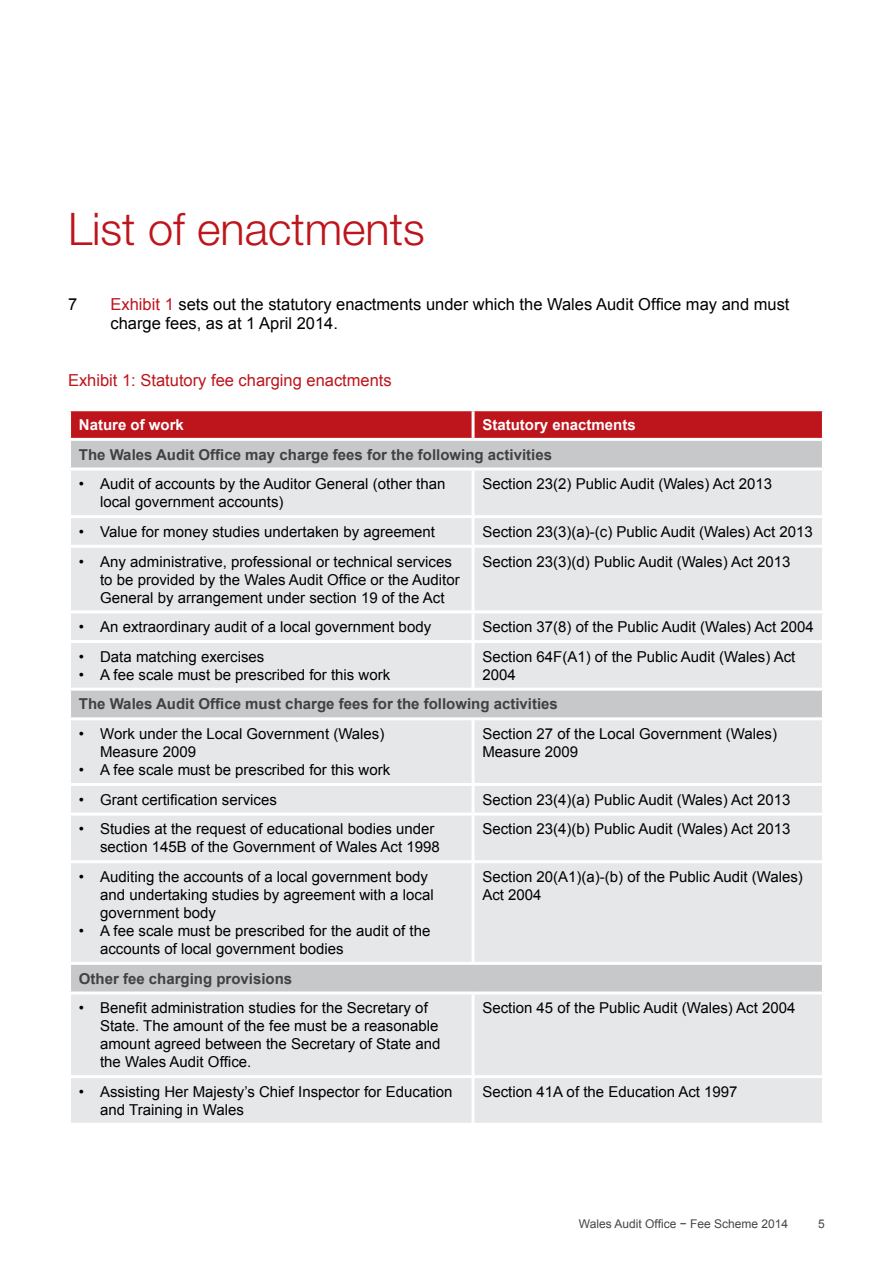
<style>
.page{position:relative;width:893px;height:1263px;background:#fff}
.page>*{position:absolute;margin:0;border:0;box-sizing:border-box;transform-origin:0 0}
.t1{font:300 45px "Helvetica Neue LT Std";color:#be141b}
.t2{font:16.5px/19.8px "Arial";color:#000}
.t3{font:16.5px "Arial";color:#be141b}
.t4{font:15px/18px "Arial";color:#000}
.t5{font:700 15px "Arial";color:#414042}
.t6{font:700 15px "Arial";color:#fff}
.t7{font:12px "Arial";color:#464547}
.s1{color:#be141b}
</style>
<div class="page">
<svg style="left:71px;top:411px;width:751px;height:27px;background:#be171e"></svg>
<div style="left:71px;top:441px;width:751px;height:26px;background:#c7c8ca"></div>
<svg style="left:71px;top:470px;width:751px;height:653px;background:#e3e4e5"></svg>
<hr style="left:472px;top:411px;width:3px;height:27px;background:#fff">
<hr style="left:472px;top:470px;width:3px;height:45px;background:#fff">
<hr style="left:68px;top:515px;width:405px;height:3px;background:#fff">
<hr style="left:473px;top:515px;width:352px;height:3px;background:#fff">
<hr style="left:472px;top:518px;width:3px;height:27px;background:#fff">
<hr style="left:68px;top:545px;width:405px;height:3px;background:#fff">
<hr style="left:473px;top:545px;width:352px;height:3px;background:#fff">
<hr style="left:472px;top:548px;width:3px;height:62px;background:#fff">
<hr style="left:68px;top:610px;width:405px;height:3px;background:#fff">
<hr style="left:473px;top:610px;width:352px;height:3px;background:#fff">
<hr style="left:472px;top:613px;width:3px;height:27px;background:#fff">
<hr style="left:68px;top:640px;width:405px;height:3px;background:#fff">
<hr style="left:473px;top:640px;width:352px;height:3px;background:#fff">
<hr style="left:472px;top:643px;width:3px;height:45px;background:#fff">
<hr style="left:472px;top:720px;width:3px;height:63px;background:#fff">
<hr style="left:68px;top:783px;width:405px;height:3px;background:#fff">
<hr style="left:473px;top:783px;width:352px;height:3px;background:#fff">
<hr style="left:472px;top:786px;width:3px;height:26px;background:#fff">
<hr style="left:68px;top:812px;width:405px;height:3px;background:#fff">
<hr style="left:473px;top:812px;width:352px;height:3px;background:#fff">
<hr style="left:472px;top:815px;width:3px;height:45px;background:#fff">
<hr style="left:68px;top:860px;width:405px;height:3px;background:#fff">
<hr style="left:473px;top:860px;width:352px;height:3px;background:#fff">
<hr style="left:472px;top:863px;width:3px;height:99px;background:#fff">
<hr style="left:472px;top:994px;width:3px;height:81px;background:#fff">
<hr style="left:68px;top:1075px;width:405px;height:3px;background:#fff">
<hr style="left:473px;top:1075px;width:352px;height:3px;background:#fff">
<hr style="left:472px;top:1078px;width:3px;height:45px;background:#fff">
<hr style="left:68px;top:688px;width:405px;height:3px;background:#fff">
<hr style="left:473px;top:688px;width:352px;height:3px;background:#fff">
<hr style="left:68px;top:717px;width:405px;height:3px;background:#fff">
<hr style="left:473px;top:717px;width:352px;height:3px;background:#fff">
<hr style="left:68px;top:962px;width:405px;height:3px;background:#fff">
<hr style="left:473px;top:962px;width:352px;height:3px;background:#fff">
<hr style="left:68px;top:991px;width:405px;height:3px;background:#fff">
<hr style="left:473px;top:991px;width:352px;height:3px;background:#fff">
<h1 class="t1" style="left:68px;top:201px;width:358px">List of enactments</h1>
<p class="t2" style="left:68px;top:294px;width:11px">7</p>
<p class="t2" style="left:111px;top:294px;width:680px"><span class="s1">Exhibit 1</span> sets out the statutory enactments under which the Wales Audit Office may and must charge fees, as at 1 April 2014.</p>
<p class="t3" style="left:68px;top:370px;width:325px">Exhibit 1: Statutory fee charging enactments</p>
<p class="t6" style="left:79px;top:415px;width:107px">Nature of work</p>
<p class="t6" style="left:482px;top:415px;width:155px">Statutory enactments</p>
<p class="t5" style="left:79px;top:444px;width:475px">The Wales Audit Office may charge fees for the following activities</p>
<p class="t4" style="left:100px;top:475px;width:347px;text-indent:-21px">• Audit of accounts by the Auditor General (other than local government accounts)</p>
<p class="t4" style="left:482px;top:475px;width:291px">Section 23(2) Public Audit (Wales) Act 2013</p>
<p class="t4" style="left:79px;top:523px;width:358px">• Value for money studies undertaken by agreement</p>
<p class="t4" style="left:482px;top:523px;width:332px">Section 23(3)(a)-(c) Public Audit (Wales) Act 2013</p>
<p class="t4" style="left:100px;top:552px;width:361px;text-indent:-21px">• Any administrative, professional or technical services to be provided by the Wales Audit Office or the Auditor<br>General by arrangement under section 19 of the Act</p>
<p class="t4" style="left:482px;top:552px;width:309px">Section 23(3)(d) Public Audit (Wales) Act 2013</p>
<p class="t4" style="left:79px;top:618px;width:354px">• An extraordinary audit of a local government body</p>
<p class="t4" style="left:482px;top:618px;width:333px">Section 37(8) of the Public Audit (Wales) Act 2004</p>
<p class="t4" style="left:79px;top:648px;width:187px">• Data matching exercises</p>
<p class="t4" style="left:79px;top:666px;width:313px">• A fee scale must be prescribed for this work</p>
<p class="t4" style="left:482px;top:648px;width:314px">Section 64F(A1) of the Public Audit (Wales) Act<br>2004</p>
<p class="t5" style="left:79px;top:694px;width:480px">The Wales Audit Office must charge fees for the following activities</p>
<p class="t4" style="left:100px;top:725px;width:286px;text-indent:-21px">• Work under the Local Government (Wales)<br>Measure 2009</p>
<p class="t4" style="left:79px;top:761px;width:313px">• A fee scale must be prescribed for this work</p>
<p class="t4" style="left:482px;top:725px;width:296px">Section 27 of the Local Government (Wales)<br>Measure 2009</p>
<p class="t4" style="left:79px;top:790px;width:199px">• Grant certification services</p>
<p class="t4" style="left:482px;top:790px;width:309px">Section 23(4)(a) Public Audit (Wales) Act 2013</p>
<p class="t4" style="left:100px;top:820px;width:341px;text-indent:-21px">• Studies at the request of educational bodies under section 145B of the Government of Wales Act 1998</p>
<p class="t4" style="left:482px;top:820px;width:309px">Section 23(4)(b) Public Audit (Wales) Act 2013</p>
<p class="t4" style="left:100px;top:868px;width:335px;text-indent:-21px">• Auditing the accounts of a local government body and undertaking studies by agreement with a local government body</p>
<p class="t4" style="left:100px;top:922px;width:332px;text-indent:-21px">• A fee scale must be prescribed for the audit of the accounts of local government bodies</p>
<p class="t4" style="left:482px;top:868px;width:322px">Section 20(A1)(a)-(b) of the Public Audit (Wales)<br>Act 2004</p>
<p class="t5" style="left:79px;top:968px;width:215px">Other fee charging provisions</p>
<p class="t4" style="left:100px;top:999px;width:342px;text-indent:-21px">• Benefit administration studies for the Secretary of State. The amount of the fee must be a reasonable amount agreed between the Secretary of State and the Wales Audit Office.</p>
<p class="t4" style="left:482px;top:999px;width:314px">Section 45 of the Public Audit (Wales) Act 2004</p>
<p class="t4" style="left:100px;top:1083px;width:354px;text-indent:-21px">• Assisting Her Majesty’s Chief Inspector for Education and Training in Wales</p>
<p class="t4" style="left:482px;top:1083px;width:257px">Section 41A of the Education Act 1997</p>
<p class="t7" style="left:579px;top:1216px;width:211px">Wales Audit Office − Fee Scheme 2014</p>
<p class="t7" style="left:818px;top:1216px;width:8px">5</p>
</div>
